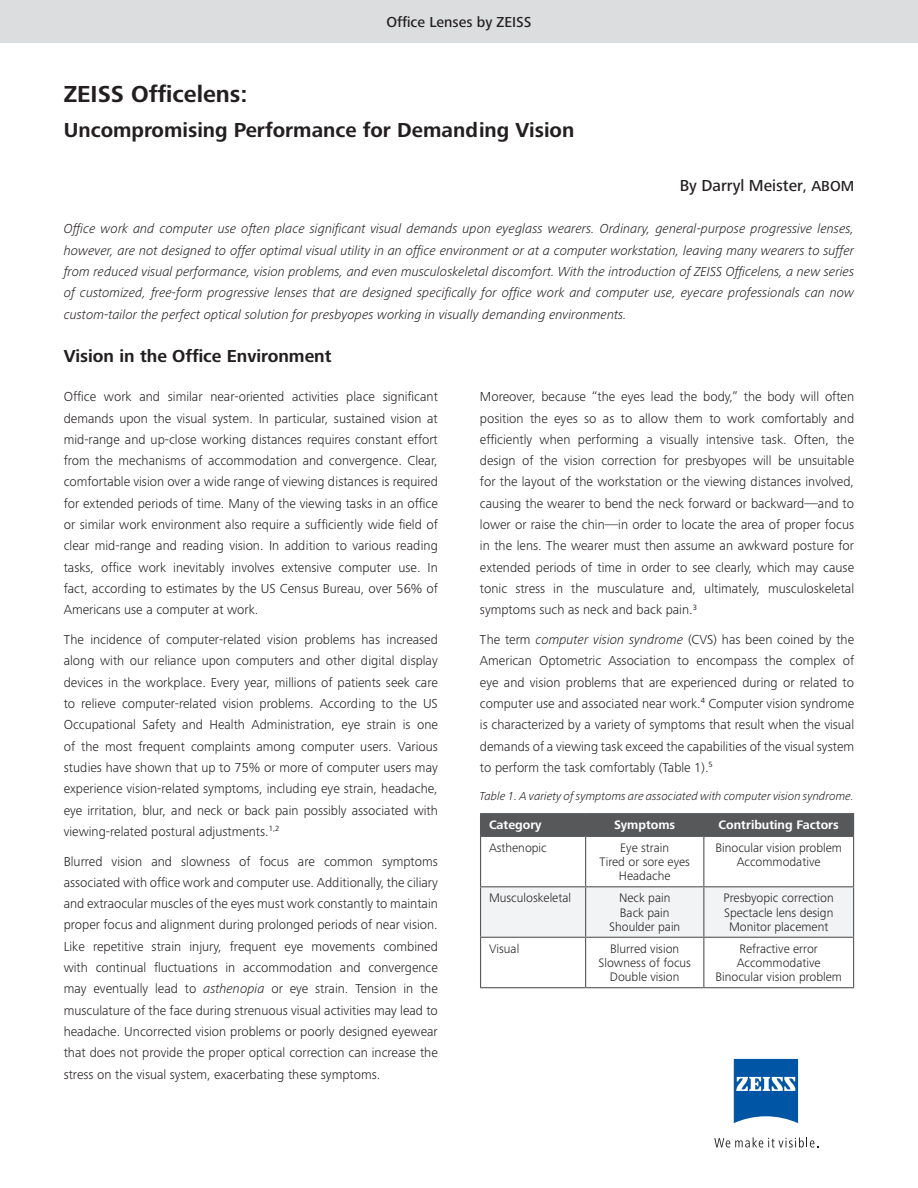
<style>
.page{position:relative;width:918px;height:1188px;background:#fff}
.page>*{position:absolute;margin:0;border:0;box-sizing:border-box;transform-origin:0 0}
.t1{font:700 24px "Zeiss Frutiger Next Pro";color:#231f20}
.t2{font:700 21px "Zeiss Frutiger Next Pro";color:#231f20}
.t3{font:700 18px "Zeiss Frutiger Next Pro";color:#231f20}
.t4{font:500 16.5px "Zeiss Frutiger Next Pro";color:#231f20}
.t5{font:500 15px "Zeiss Frutiger Next Pro";color:#231f20}
.t6{font:300 13.5px/21.3px "Zeiss Frutiger Next Pro";color:#231f20;text-align:justify}
.t7{font:italic 300 13.5px/21.3px "Zeiss Frutiger Next Pro";color:#231f20;text-align:justify}
.t8{font:300 12.75px/14.2px "Zeiss Frutiger Next Pro";color:#231f20;text-align:center}
.t9{font:700 12.75px "Zeiss Frutiger Next Pro";color:#fff}
.t10{font:italic 300 12px "Zeiss Frutiger Next Pro";color:#231f20}
.s1{font-size:15px}
.s2{font-style:italic}
</style>
<div class="page">
<div style="left:0;top:0;width:918px;height:43px;background:#dcdddf"></div>
<div style="left:481px;top:887px;width:372px;height:50px;background:#f2f3f4"></div>
<hr style="left:480px;top:813px;width:106px;height:1px;background:#57585a">
<hr style="left:586px;top:813px;width:118px;height:1px;background:#57585a">
<hr style="left:704px;top:813px;width:150px;height:1px;background:#57585a">
<div style="left:480px;top:814px;width:374px;height:22px;background:#57585a"></div>
<hr style="left:480px;top:836px;width:106px;height:1px;background:#57585a">
<hr style="left:480px;top:837px;width:1px;height:49px;background:#57585a">
<hr style="left:586px;top:836px;width:118px;height:1px;background:#57585a">
<hr style="left:585px;top:837px;width:1px;height:49px;background:#57585a">
<hr style="left:704px;top:836px;width:150px;height:1px;background:#57585a">
<hr style="left:703px;top:837px;width:1px;height:49px;background:#57585a">
<hr style="left:853px;top:837px;width:1px;height:49px;background:#57585a">
<hr style="left:480px;top:886px;width:106px;height:1px;background:#57585a">
<hr style="left:480px;top:887px;width:1px;height:50px;background:#57585a">
<hr style="left:586px;top:886px;width:118px;height:1px;background:#57585a">
<hr style="left:585px;top:887px;width:1px;height:50px;background:#57585a">
<hr style="left:704px;top:886px;width:150px;height:1px;background:#57585a">
<hr style="left:703px;top:887px;width:1px;height:50px;background:#57585a">
<hr style="left:853px;top:887px;width:1px;height:50px;background:#57585a">
<hr style="left:480px;top:937px;width:106px;height:1px;background:#57585a">
<hr style="left:480px;top:938px;width:1px;height:49px;background:#57585a">
<hr style="left:586px;top:937px;width:118px;height:1px;background:#57585a">
<hr style="left:585px;top:938px;width:1px;height:49px;background:#57585a">
<hr style="left:704px;top:937px;width:150px;height:1px;background:#57585a">
<hr style="left:703px;top:938px;width:1px;height:49px;background:#57585a">
<hr style="left:853px;top:938px;width:1px;height:49px;background:#57585a">
<hr style="left:480px;top:987px;width:106px;height:1px;background:#57585a">
<hr style="left:586px;top:987px;width:118px;height:1px;background:#57585a">
<hr style="left:704px;top:987px;width:150px;height:1px;background:#57585a">
<svg style="left:734px;top:1059px;width:64px;height:64px;background:#3175b6"></svg>
<svg style="left:714px;top:1137px;width:104px;height:11px"></svg>
<p class="t5" style="left:386px;top:13px;width:147px">Office Lenses by ZEISS</p>
<h1 class="t1" style="left:64px;top:81px;width:185px">ZEISS Officelens:</h1>
<h2 class="t2" style="left:64px;top:118px;width:512px">Uncompromising Performance for Demanding Vision</h2>
<p class="t4" style="left:680px;top:176px;width:176px">By Darryl Meister<span class="s1">, ABOM</span></p>
<p class="t7" style="left:64px;top:218px;width:792px">Office work and computer use often place significant visual demands upon eyeglass wearers. Ordinary, general-purpose progressive lenses, however, are not designed to offer optimal visual utility in an office environment or at a computer workstation, leaving many wearers to suffer from reduced visual performance, vision problems, and even musculoskeletal discomfort. With the introduction of ZEISS Officelens, a new series of customized, free-form progressive lenses that are designed specifically for office work and computer use, eyecare professionals can now custom-tailor the perfect optical solution for presbyopes working in visually demanding environments.</p>
<h3 class="t3" style="left:64px;top:345px;width:269px">Vision in the Office Environment</h3>
<p class="t6" style="left:64px;top:386px;width:376px">Office work and similar near-oriented activities place significant demands upon the visual system. In particular, sustained vision at mid-range and up-close working distances requires constant effort from the mechanisms of accommodation and convergence. Clear, comfortable vision over a wide range of viewing distances is required for extended periods of time. Many of the viewing tasks in an office or similar work environment also require a sufficiently wide field of clear mid-range and reading vision. In addition to various reading tasks, office work inevitably involves extensive computer use. In fact, according to estimates by the US Census Bureau, over 56% of Americans use a computer at work.</p>
<p class="t6" style="left:64px;top:629px;width:376px">The incidence of computer-related vision problems has increased along with our reliance upon computers and other digital display devices in the workplace. Every year, millions of patients seek care to relieve computer-related vision problems. According to the US Occupational Safety and Health Administration, eye strain is one of the most frequent complaints among computer users. Various studies have shown that up to 75% or more of computer users may experience vision-related symptoms, including eye strain, headache, eye irritation, blur, and neck or back pain possibly associated with viewing-related postural adjustments.<sup>1,2</sup></p>
<p class="t6" style="left:64px;top:850px;width:376px">Blurred vision and slowness of focus are common symptoms associated with office work and computer use. Additionally, the ciliary and extraocular muscles of the eyes must work constantly to maintain proper focus and alignment during prolonged periods of near vision.<br>Like repetitive strain injury, frequent eye movements combined with continual fluctuations in accommodation and convergence may eventually lead to <span class="s2">asthenopia</span> or eye strain. Tension in the musculature of the face during strenuous visual activities may lead to headache. Uncorrected vision problems or poorly designed eyewear that does not provide the proper optical correction can increase the stress on the visual system, exacerbating these symptoms.</p>
<p class="t6" style="left:480px;top:386px;width:376px">Moreover, because “the eyes lead the body,” the body will often position the eyes so as to allow them to work comfortably and efficiently when performing a visually intensive task. Often, the design of the vision correction for presbyopes will be unsuitable for the layout of the workstation or the viewing distances involved, causing the wearer to bend the neck forward or backward—and to lower or raise the chin—in order to locate the area of proper focus in the lens. The wearer must then assume an awkward posture for extended periods of time in order to see clearly, which may cause tonic stress in the musculature and, ultimately, musculoskeletal symptoms such as neck and back pain.<sup>3</sup></p>
<p class="t6" style="left:480px;top:629px;width:376px">The term <span class="s2">computer vision syndrome</span> (CVS) has been coined by the American Optometric Association to encompass the complex of eye and vision problems that are experienced during or related to computer use and associated near work.<sup>4</sup> Computer vision syndrome is characterized by a variety of symptoms that result when the visual demands of a viewing task exceed the capabilities of the visual system to perform the task comfortably (Table 1).<sup>5</sup></p>
<p class="t10" style="left:480px;top:789px;width:376px">Table 1. A variety of symptoms are associated with computer vision syndrome.</p>
<p class="t9" style="left:489px;top:818px;width:54px">Category</p>
<p class="t9" style="left:614px;top:818px;width:63px">Symptoms</p>
<p class="t9" style="left:719px;top:818px;width:122px">Contributing Factors</p>
<p class="t8" style="left:489px;top:841px;width:59px">Asthenopic</p>
<p class="t8" style="left:599px;top:841px;width:92px">Eye strain<br>Tired or sore eyes<br>Headache</p>
<p class="t8" style="left:715px;top:841px;width:128px">Binocular vision problem<br>Accommodative</p>
<p class="t8" style="left:489px;top:891px;width:84px">Musculoskeletal</p>
<p class="t8" style="left:609px;top:891px;width:73px">Neck pain<br>Back pain<br>Shoulder pain</p>
<p class="t8" style="left:724px;top:891px;width:112px">Presbyopic correction<br>Spectacle lens design<br>Monitor placement</p>
<p class="t8" style="left:489px;top:941px;width:32px">Visual</p>
<p class="t8" style="left:599px;top:941px;width:94px">Blurred vision<br>Slowness of focus<br>Double vision</p>
<p class="t8" style="left:715px;top:941px;width:128px">Refractive error<br>Accommodative<br>Binocular vision problem</p>
</div>
